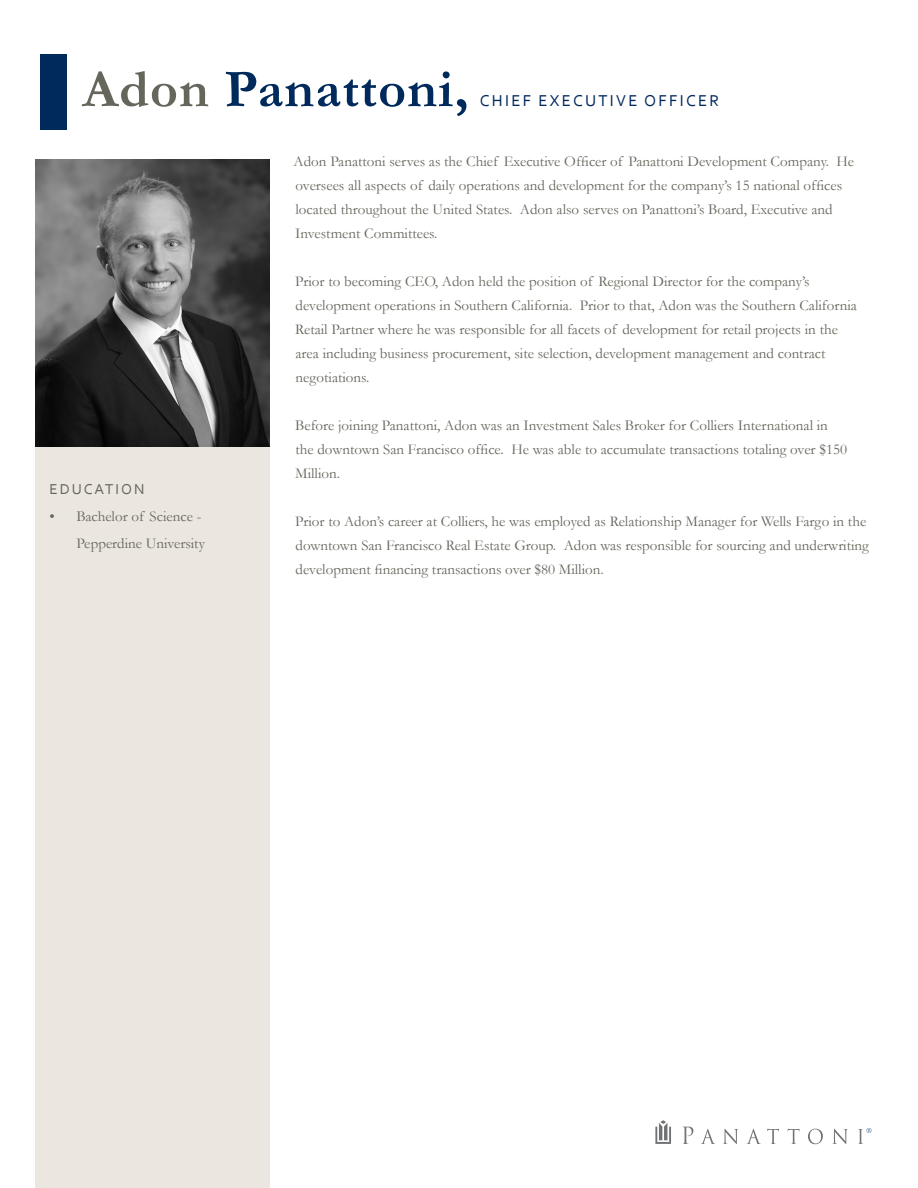
<style>
.page{position:relative;width:918px;height:1188px;background:#fff}
.page>*{position:absolute;margin:0;border:0;box-sizing:border-box;transform-origin:0 0}
.t1{font:700 54px "Garamond";letter-spacing:.02em;color:#00295c}
.t2{font:16.5px "Corbel";letter-spacing:.14em;color:#00295c}
.t3{font:15px/24px "Garamond";color:#66665c}
.Captions{font:15px "Corbel";letter-spacing:.13em;color:#66665c}
.s1{color:#66665c}
</style>
<div class="page">
<svg style="left:683px;top:1127px;width:10px;height:17px"></svg>
<svg style="left:701px;top:1129px;width:14px;height:15px"></svg>
<svg style="left:723px;top:1129px;width:15px;height:15px"></svg>
<svg style="left:746px;top:1129px;width:15px;height:15px"></svg>
<svg style="left:767px;top:1129px;width:12px;height:15px"></svg>
<svg style="left:787px;top:1129px;width:12px;height:15px"></svg>
<svg style="left:808px;top:1129px;width:15px;height:15px"></svg>
<svg style="left:832px;top:1129px;width:16px;height:15px"></svg>
<svg style="left:655px;top:1120px;width:16px;height:24px"></svg>
<svg style="left:858px;top:1128px;width:13px;height:16px"></svg>
<div style="left:36px;top:442px;width:234px;height:746px;background:#ebe6df"></div>
<img style="left:36px;top:159px;width:234px;height:288px">
<div style="left:40px;top:54px;width:28px;height:76px;background:#00295c"></div>
<p class="t1" style="left:83px;top:53px;width:388px"><span class="s1">Adon</span> Panattoni,</p>
<p class="t2" style="left:480px;top:91px;width:241px">CHIEF EXECUTIVE OFFICER</p>
<p class="Captions" style="left:50px;top:480px;width:96px">EDUCATION</p>
<p class="t3" style="left:49px;top:503px;width:157px;line-height:27px;text-align:right">• Bachelor of Science -<br>Pepperdine University</p>
<p class="t3" style="left:294px;top:149px;width:562px">Adon Panattoni serves as the Chief Executive Officer of Panattoni Development Company. He oversees all aspects of daily operations and development for the company’s 15 national offices located throughout the United States. Adon also serves on Panattoni’s Board, Executive and Investment Committees.</p>
<p class="t3" style="left:295px;top:269px;width:563px">Prior to becoming CEO, Adon held the position of Regional Director for the company’s development operations in Southern California. Prior to that, Adon was the Southern California Retail Partner where he was responsible for all facets of development for retail projects in the area including business procurement, site selection, development management and contract negotiations.</p>
<p class="t3" style="left:295px;top:413px;width:553px">Before joining Panattoni, Adon was an Investment Sales Broker for Colliers International in the downtown San Francisco office. He was able to accumulate transactions totaling over $150<br>Million.</p>
<p class="t3" style="left:295px;top:509px;width:575px">Prior to Adon’s career at Colliers, he was employed as Relationship Manager for Wells Fargo in the downtown San Francisco Real Estate Group. Adon was responsible for sourcing and underwriting development financing transactions over $80 Million.</p>
</div>
